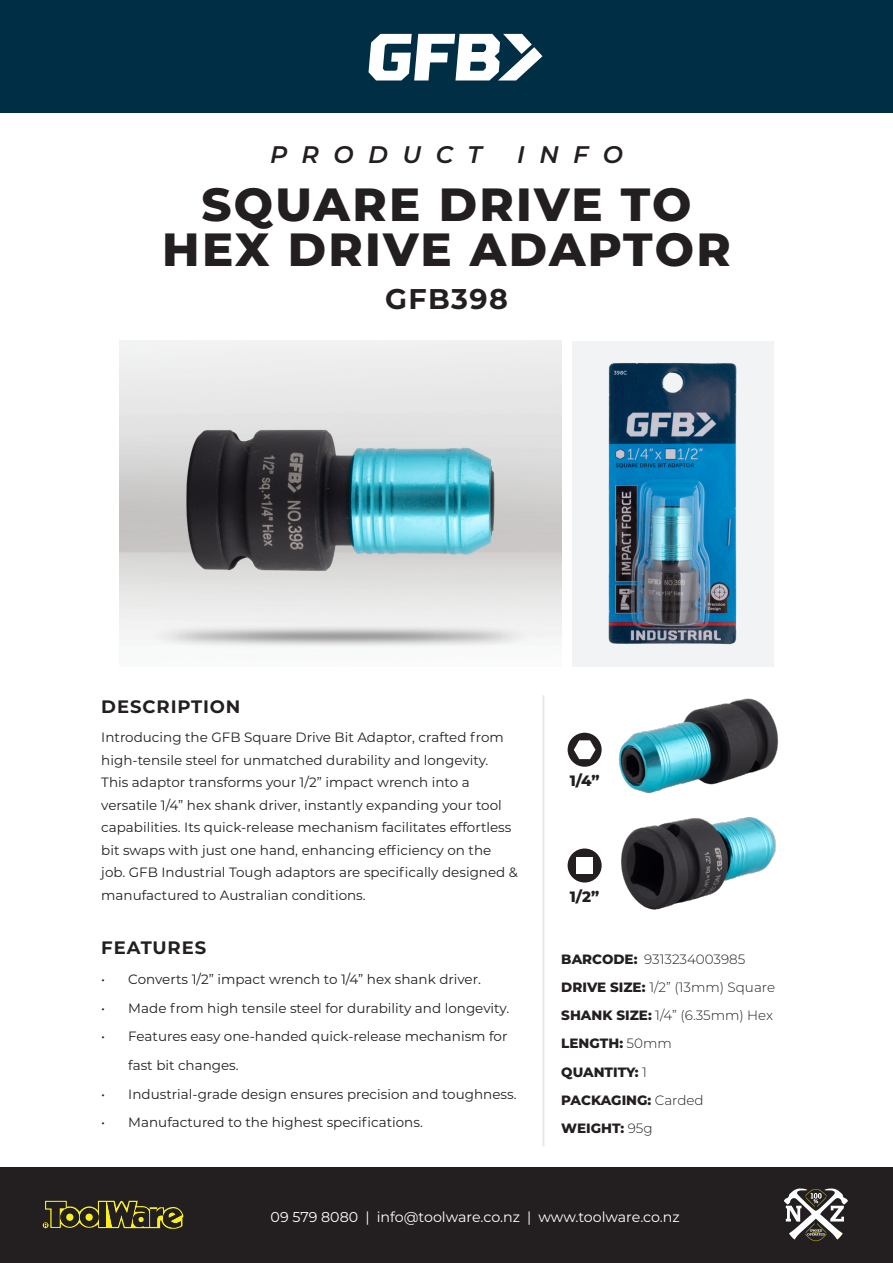
<style>
.page{position:relative;width:893px;height:1263px;background:#fff}
.page>*{position:absolute;margin:0;border:0;box-sizing:border-box;transform-origin:0 0}
.t1{font:800 46.5px "Montserrat";letter-spacing:.05em;color:#231f20}
.t2{font:700 28.5px "Montserrat";letter-spacing:.05em;color:#231f20}
.t3{font:italic 600 24px "Montserrat";letter-spacing:.6em;color:#231f20}
.t4{font:700 18px "Montserrat";letter-spacing:.05em;color:#231f20}
.Specifications{font:800 15px "Montserrat";color:#231f20}
.t5{font:14.25px "Montserrat";color:#fff}
.Body_Text{font:13.5px/22.5px "Montserrat";color:#231f20}
.Specifications-2{font:300 13.5px "Montserrat";color:#231f20}
.Specifications-3{font:800 13.5px "Montserrat";color:#231f20}
.s1{font-weight:800}
.s2{font-weight:300}
</style>
<div class="page">
<div style="left:0;top:0;width:893px;height:113px;background:#002e45"></div>
<svg style="left:368px;top:34px;width:174px;height:46px"></svg>
<div style="left:0;top:1167px;width:893px;height:96px;background:#231f20"></div>
<svg style="left:43px;top:1200px;width:141px;height:29px"></svg>
<svg style="left:784px;top:1188px;width:64px;height:53px"></svg>
<hr style="left:542px;top:695px;width:2px;height:451px;background:#e6e7e9">
<div style="left:572px;top:341px;width:201px;height:326px;background:#f2f3f4"></div>
<img style="left:608px;top:362px;width:129px;height:283px">
<img style="left:592px;top:698px;width:187px;height:96px">
<img style="left:592px;top:817px;width:184px;height:93px">
<img style="left:137px;top:420px;width:407px;height:160px">
<div style="left:568px;top:733px;width:34px;height:34px;background:#231f20;border-radius:50%"></div>
<svg style="left:574px;top:740px;width:21px;height:19px"></svg>
<div style="left:568px;top:848px;width:34px;height:34px;background:#231f20;border-radius:50%"></div>
<div style="left:576px;top:857px;width:17px;height:17px;background:#fff"></div>
<p class="t3" style="left:270px;top:138px;width:213px">PRODUCT</p>
<p class="t3" style="left:517px;top:138px;width:107px">INFO</p>
<p class="t1" style="left:201px;top:170px;width:492px">SQUARE DRIVE TO</p>
<p class="t1" style="left:162px;top:215px;width:570px">HEX DRIVE ADAPTOR</p>
<p class="t2" style="left:385px;top:278px;width:124px">GFB398</p>
<p class="t4" style="left:101px;top:693px;width:141px">DESCRIPTION</p>
<p class="Body_Text" style="left:101px;top:726px;width:418px">Introducing the GFB Square Drive Bit Adaptor, crafted from high-tensile steel for unmatched durability and longevity.<br>This adaptor transforms your 1/2” impact wrench into a versatile 1/4” hex shank driver, instantly expanding your tool capabilities. Its quick-release mechanism facilitates effortless bit swaps with just one hand, enhancing efficiency on the job. GFB Industrial Tough adaptors are specifically designed &amp; manufactured to Australian conditions.</p>
<p class="t4" style="left:101px;top:935px;width:106px">FEATURES</p>
<p class="Body_Text" style="left:101px;top:967px;width:381px">• Converts 1/2” impact wrench to 1/4” hex shank driver.</p>
<p class="Body_Text" style="left:101px;top:996px;width:410px">• Made from high tensile steel for durability and longevity.</p>
<p class="Body_Text" style="left:128px;top:1022px;width:381px;line-height:28.7px;text-indent:-27px">• Features easy one-handed quick-release mechanism for fast bit changes.</p>
<p class="Body_Text" style="left:101px;top:1082px;width:417px">• Industrial-grade design ensures precision and toughness.</p>
<p class="Body_Text" style="left:101px;top:1111px;width:323px">• Manufactured to the highest specifications.</p>
<p class="Specifications" style="left:570px;top:769px;width:31px">1/4”</p>
<p class="Specifications" style="left:570px;top:885px;width:31px">1/2”</p>
<p class="Specifications-2" style="left:561px;top:950px;width:186px"><span class="s1">BARCODE:</span> 9313234003985</p>
<p class="Specifications-2" style="left:561px;top:978px;width:215px"><span class="s1">DRIVE SIZE:</span> 1/2” (13mm) Square</p>
<p class="Specifications-2" style="left:561px;top:1006px;width:213px"><span class="s1">SHANK SIZE:</span> 1/4” (6.35mm) Hex</p>
<p class="Specifications-3" style="left:561px;top:1034px;width:112px">LENGTH: <span class="s2">50mm</span></p>
<p class="Specifications-3" style="left:561px;top:1062px;width:87px">QUANTITY: <span class="s2">1</span></p>
<p class="Specifications-3" style="left:561px;top:1090px;width:144px">PACKAGING: <span class="s2">Carded</span></p>
<p class="Specifications-3" style="left:561px;top:1118px;width:93px">WEIGHT: <span class="s2">95g</span></p>
<p class="t5" style="left:271px;top:1207px;width:411px">09 579 8080 | info@toolware.co.nz | www.toolware.co.nz</p>
</div>
